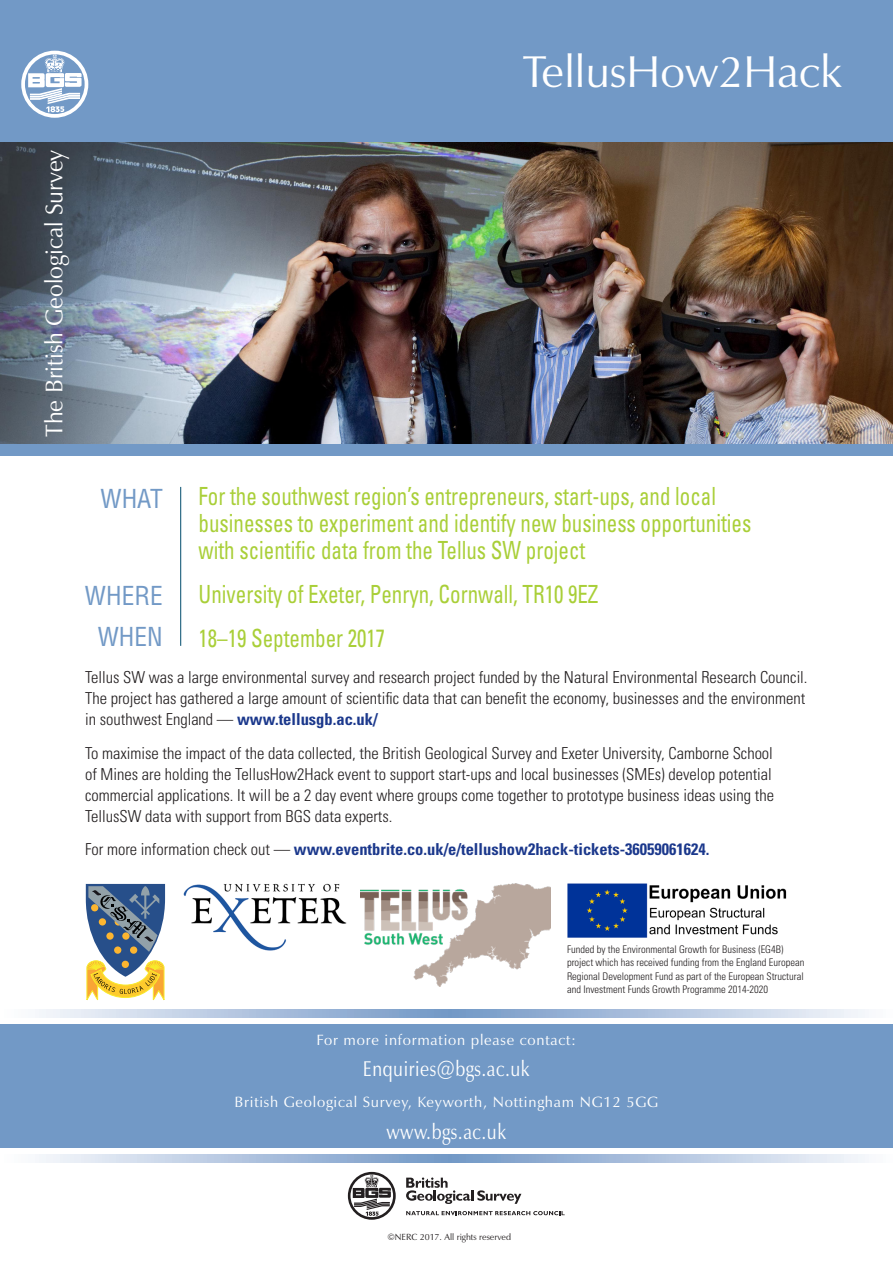
<style>
.page{position:relative;width:893px;height:1263px;background:#fff}
.page>*{position:absolute;margin:0;border:0;box-sizing:border-box;transform-origin:0 0}
.t1{font:45px "Zapf Humanist 601 BT";color:#fff}
.t2{font:condensed 25.5px "Helvetica";color:#7299c6}
.t3{font:condensed 25.05px/27px "Univers";color:#a9cf38;scale:.84 1}
.t4{font:24.3px "Zapf Humanist 601 BT";color:#fff;scale:.96 1}
.t5{font:21.6px "Zapf Humanist 601 BT";letter-spacing:.03em;color:#fff;scale:.83 1}
.t6{font:300 condensed 16.5px/21px "Univers";color:#231f20}
.t7{font:700 condensed 16.5px "Univers";color:#1b388c}
.t8{font:15px "Zapf Humanist 601 BT";letter-spacing:.05em;color:#fff}
.t9{font:300 condensed 10.5px/13.5px "Univers";color:#231f20}
.t10{font:9px "Zapf Humanist 601 BT";color:#231f20}
.s1{font-weight:700;color:#1b388c}
.s2{font-weight:300;color:#231f20}
</style>
<div class="page">
<div style="left:0;top:0;width:893px;height:455px;background:#7299c6"></div>
<img style="left:0;top:143px;width:893px;height:300px">
<hr style="left:180px;top:487px;width:1px;height:159px;background:#004b6c">
<svg style="left:21px;top:51px;width:67px;height:67px"></svg>
<div style="left:0;top:1024px;width:893px;height:123px;background:#7299c6"></div>
<svg style="left:39px;top:1009px;width:826px;height:9px;background:#b1c5df"></svg>
<svg style="left:39px;top:1154px;width:826px;height:8px;background:#b1c5df"></svg>
<svg style="left:406px;top:1177px;width:115px;height:27px"></svg>
<svg style="left:406px;top:1211px;width:159px;height:4px"></svg>
<svg style="left:348px;top:1172px;width:48px;height:48px"></svg>
<img style="left:360px;top:884px;width:190px;height:102px">
<img style="left:184px;top:884px;width:162px;height:67px">
<img style="left:567px;top:884px;width:220px;height:54px">
<svg style="left:86px;top:884px;width:79px;height:116px"></svg>
<p class="t1" style="left:522px;top:44px;width:321px">TellusHow2Hack</p>
<p class="t4" style="left:39px;top:437px;width:301px;rotate:-90deg">The British Geological Survey</p>
<p class="t2" style="left:100px;top:483px;width:64px">WHAT</p>
<p class="t2" style="left:85px;top:579px;width:79px">WHERE</p>
<p class="t2" style="left:98px;top:620px;width:67px">WHEN</p>
<p class="t3" style="left:199px;top:482px;width:660px">For the southwest region’s entrepreneurs, start-ups, and local businesses to experiment and identify new business opportunities with scientific data from the Tellus SW project</p>
<p class="t3" style="left:199px;top:580px;width:477px">University of Exeter, Penryn, Cornwall, TR10 9EZ</p>
<p class="t3" style="left:199px;top:624px;width:224px">18–19 September 2017</p>
<p class="t6" style="left:85px;top:666px;width:724px">Tellus SW was a large environmental survey and research project funded by the Natural Environmental Research Council.<br>The project has gathered a large amount of scientific data that can benefit the economy, businesses and the environment in southwest England — <span class="s1">www.tellusgb.ac.uk/</span></p>
<p class="t6" style="left:85px;top:742px;width:690px">To maximise the impact of the data collected, the British Geological Survey and Exeter University, Camborne School of Mines are holding the TellusHow2Hack event to support start-ups and local businesses (SMEs) develop potential commercial applications. It will be a 2 day event where groups come together to prototype business ideas using the TellusSW data with support from BGS data experts.</p>
<p class="t7" style="left:85px;top:839px;width:626px"><span class="s2">For more information check out —</span> www.eventbrite.co.uk/e/tellushow2hack-tickets-36059061624.</p>
<p class="t9" style="left:567px;top:942px;width:239px">Funded by the Environmental Growth for Business (EG4B) project which has received funding from the England European Regional Development Fund as part of the European Structural and Investment Funds Growth Programme 2014-2020</p>
<p class="t8" style="left:316px;top:1030px;width:261px">For more information please contact:</p>
<p class="t5" style="left:363px;top:1055px;width:202px">Enquiries@bgs.ac.uk</p>
<p class="t8" style="left:235px;top:1093px;width:425px">British Geological Survey, Keyworth, Nottingham NG12 5GG</p>
<p class="t5" style="left:386px;top:1118px;width:146px">www.bgs.ac.uk</p>
<p class="t10" style="left:387px;top:1232px;width:125px">©NERC 2017. All rights reserved</p>
</div>
